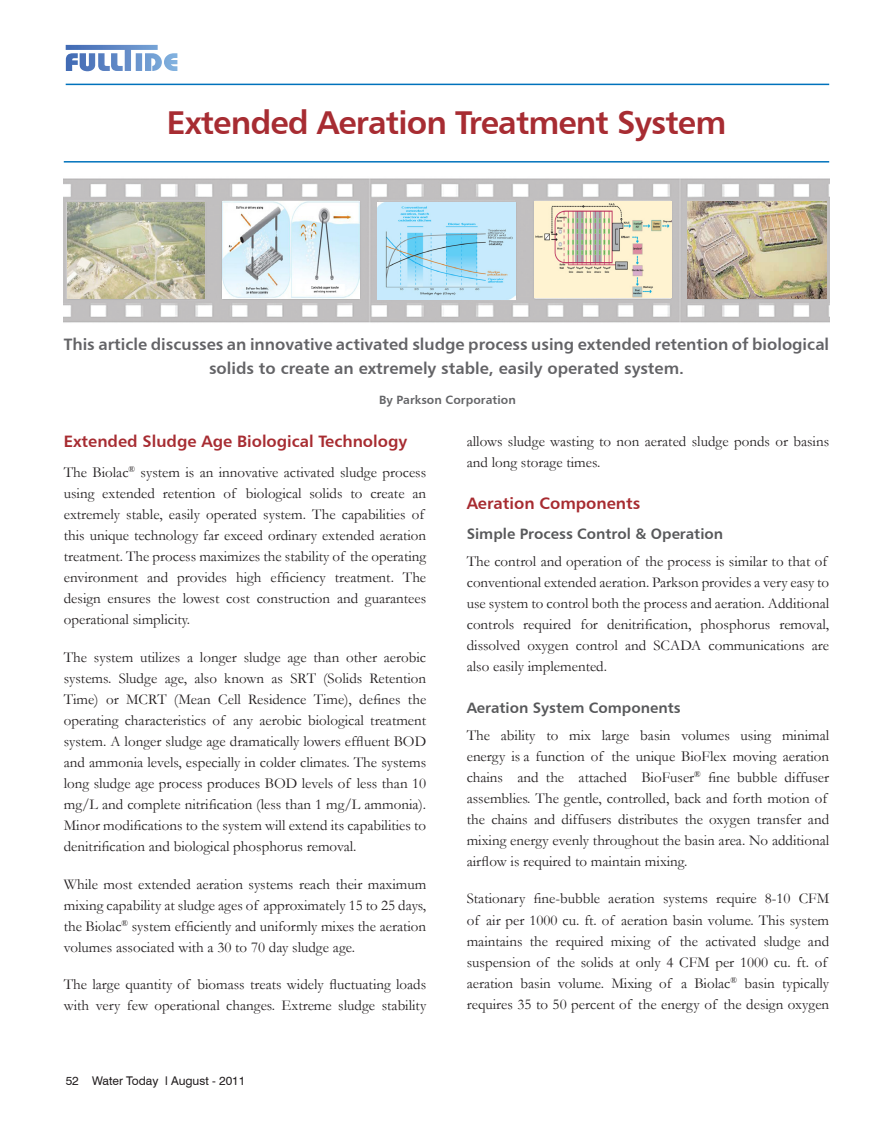
<style>
.page{position:relative;width:893px;height:1132px;background:#fff}
.page>*{position:absolute;margin:0;border:0;box-sizing:border-box;transform-origin:0 0}
.t1{font:33px "Humanist 777 BT Bold B";letter-spacing:-.025em;color:#a72c32}
.t2{font:16.5px/24px "Humanist 777 BT Bold B";color:#636366;text-align:center}
.t3{font:16.5px "Humanist 777 BT Bold B";color:#a72c32}
.t4{font:16.5px "Humanist 777 BT Bold B";color:#a72b30}
.t5{font:15px/21px "Garamond";color:#231f20}
.t6{font:15px "Humanist 777 BT Bold B";color:#57585a}
.t7{font:12px "Swiss 721 BT";color:#231f20}
.t8{font:12px "Humanist 777 BT Bold B";letter-spacing:.005em;color:#636467}
.s1{color:#a72b30}
</style>
<div class="page">
<hr style="left:66px;top:84px;width:763px;height:1px;background:#0072bc">
<svg style="left:66px;top:45px;width:111px;height:26px"></svg>
<hr style="left:64px;top:161px;width:765px;height:1px;background:#0072bc">
<img style="left:64px;top:178px;width:765px;height:145px">
<img style="left:68px;top:202px;width:136px;height:97px">
<img style="left:688px;top:201px;width:138px;height:97px">
<img style="left:378px;top:202px;width:138px;height:97px">
<img style="left:223px;top:202px;width:136px;height:96px">
<img style="left:535px;top:201px;width:136px;height:96px">
<p class="t1" style="left:167px;top:101px;width:561px">Extended Aeration Treatment System</p>
<p class="t2" style="left:64px;top:332px;width:767px">This article discusses an innovative activated sludge process using extended retention of biological solids to create an extremely stable, easily operated system.</p>
<p class="t8" style="left:379px;top:391px;width:138px">By Parkson Corporation</p>
<p class="t5" style="left:467px;top:430px;width:364px">allows sludge wasting to non aerated sludge ponds or basins and long storage times.</p>
<p class="t4" style="left:467px;top:492px;width:175px">Aeration Components</p>
<p class="t6" style="left:467px;top:524px;width:258px">Simple Process Control &amp; Operation</p>
<p class="t5" style="left:467px;top:550px;width:364px">The control and operation of the process is similar to that of conventional extended aeration. Parkson provides a very easy to use system to control both the process and aeration. Additional controls required for denitrification, phosphorus removal, dissolved oxygen control and SCADA communications are also easily implemented.</p>
<p class="t6" style="left:467px;top:698px;width:215px">Aeration System Components</p>
<p class="t5" style="left:467px;top:724px;width:364px">The ability to mix large basin volumes using minimal energy is a function of the unique BioFlex moving aeration chains and the attached BioFuser<sup>®</sup> fine bubble diffuser assemblies. The gentle, controlled, back and forth motion of the chains and diffusers distributes the oxygen transfer and mixing energy evenly throughout the basin area. No additional airflow is required to maintain mixing.</p>
<p class="t5" style="left:467px;top:887px;width:364px">Stationary fine-bubble aeration systems require 8-10 CFM of air per 1000 cu. ft. of aeration basin volume. This system maintains the required mixing of the activated sludge and suspension of the solids at only 4 CFM per 1000 cu. ft. of aeration basin volume. Mixing of a Biolac<sup>®</sup> basin typically requires 35 to 50 percent of the energy of the design oxygen</p>
<p class="t3" style="left:64px;top:431px;width:345px"><span class="s1">E</span>xtended Sludge Age Biologi<span class="s1">cal Technology</span></p>
<p class="t5" style="left:64px;top:461px;width:364px">The Biolac<sup>®</sup> system is an innovative activated sludge process using extended retention of biological solids to create an extremely stable, easily operated system. The capabilities of this unique technology far exceed ordinary extended aeration treatment. The process maximizes the stability of the operating environment and provides high efficiency treatment. The design ensures the lowest cost construction and guarantees operational simplicity.</p>
<p class="t5" style="left:64px;top:646px;width:364px;text-align:justify">The system utilizes a longer sludge age than other aerobic systems. Sludge age, also known as SRT (Solids Retention Time) or MCRT (Mean Cell Residence Time), defines the operating characteristics of any aerobic biological treatment system. A longer sludge age dramatically lowers effluent BOD and ammonia levels, especially in colder climates. The systems long sludge age process produces BOD levels of less than 10 mg/L and complete nitrification (less than 1 mg/L ammonia).<br>Minor modifications to the system will extend its capabilities to denitrification and biological phosphorus removal.</p>
<p class="t5" style="left:64px;top:872px;width:364px;text-align:justify">While most extended aeration systems reach their maximum mixing capability at sludge ages of approximately 15 to 25 days, the Biolac<sup>®</sup> system efficiently and uniformly mixes the aeration volumes associated with a 30 to 70 day sludge age.</p>
<p class="t5" style="left:64px;top:973px;width:364px">The large quantity of biomass treats widely fluctuating loads with very few operational changes. Extreme sludge stability</p>
<p class="t7" style="left:66px;top:1072px;width:181px">52 Water Today l August - 2011</p>
</div>
